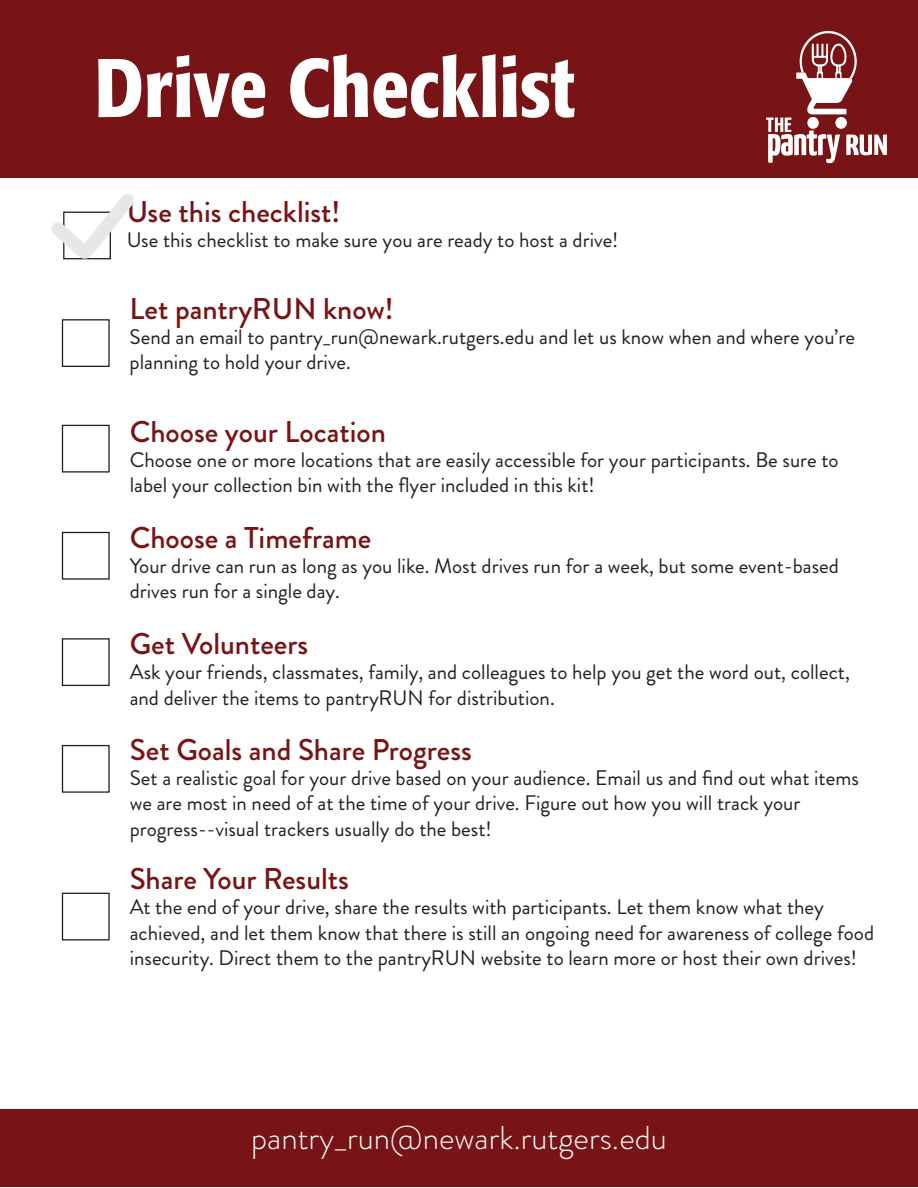
<style>
.page{position:relative;width:918px;height:1188px;background:#fff}
.page>*{position:absolute;margin:0;border:0;box-sizing:border-box;transform-origin:0 0}
.t1{font:500 condensed 82.05px "Formata";color:#fff}
.t2{font:300 33px "Brandon Grotesque";color:#fff}
.t3{font:500 30px "Brandon Grotesque";color:#781415}
.t4{font:21px/25.2px "Brandon Grotesque";color:#231f20}
</style>
<div class="page">
<div style="left:0;top:1px;width:918px;height:177px;background:#781415"></div>
<div style="left:62px;top:319px;width:48px;height:48px;border:1px solid #231f20"></div>
<div style="left:62px;top:425px;width:48px;height:48px;border:1px solid #231f20"></div>
<div style="left:62px;top:532px;width:48px;height:48px;border:1px solid #231f20"></div>
<div style="left:62px;top:638px;width:48px;height:48px;border:1px solid #231f20"></div>
<div style="left:62px;top:745px;width:48px;height:48px;border:1px solid #231f20"></div>
<div style="left:62px;top:893px;width:48px;height:47px;border:1px solid #231f20"></div>
<svg style="left:51px;top:194px;width:83px;height:65px"></svg>
<div style="left:0;top:1110px;width:918px;height:77px;background:#781415"></div>
<svg style="left:766px;top:31px;width:121px;height:132px"></svg>
<h1 class="t1" style="left:94px;top:38px;width:482px">Drive Checklist</h1>
<h3 class="t3" style="left:127px;top:191px;width:215px">Use this checklist!</h3>
<p class="t4" style="left:127px;top:227px;width:493px">Use this checklist to make sure you are ready to host a drive!</p>
<h3 class="t3" style="left:130px;top:288px;width:266px">Let pantryRUN know!</h3>
<p class="t4" style="left:130px;top:325px;width:727px">Send an email to pantry_run@newark.rutgers.edu and let us know when and where you’re planning to hold your drive.</p>
<h3 class="t3" style="left:130px;top:411px;width:258px">Choose your Location</h3>
<p class="t4" style="left:130px;top:448px;width:711px">Choose one or more locations that are easily accessible for your participants. Be sure to label your collection bin with the flyer included in this kit!</p>
<h3 class="t3" style="left:130px;top:517px;width:243px">Choose a Timeframe</h3>
<p class="t4" style="left:130px;top:553px;width:711px">Your drive can run as long as you like. Most drives run for a week, but some event-based drives run for a single day.</p>
<h3 class="t3" style="left:130px;top:623px;width:180px">Get Volunteers</h3>
<p class="t4" style="left:130px;top:660px;width:722px">Ask your friends, classmates, family, and colleagues to help you get the word out, collect, and deliver the items to pantryRUN for distribution.</p>
<h3 class="t3" style="left:130px;top:729px;width:344px">Set Goals and Share Progress</h3>
<p class="t4" style="left:130px;top:766px;width:731px">Set a realistic goal for your drive based on your audience. Email us and find out what items we are most in need of at the time of your drive. Figure out how you will track your progress--visual trackers usually do the best!</p>
<h3 class="t3" style="left:130px;top:858px;width:221px">Share Your Results</h3>
<p class="t4" style="left:130px;top:895px;width:746px">At the end of your drive, share the results with participants. Let them know what they achieved, and let them know that there is still an ongoing need for awareness of college food insecurity. Direct them to the pantryRUN website to learn more or host their own drives!</p>
<h2 class="t2" style="left:251px;top:1115px;width:417px">pantry_run@newark.rutgers.edu</h2>
</div>
